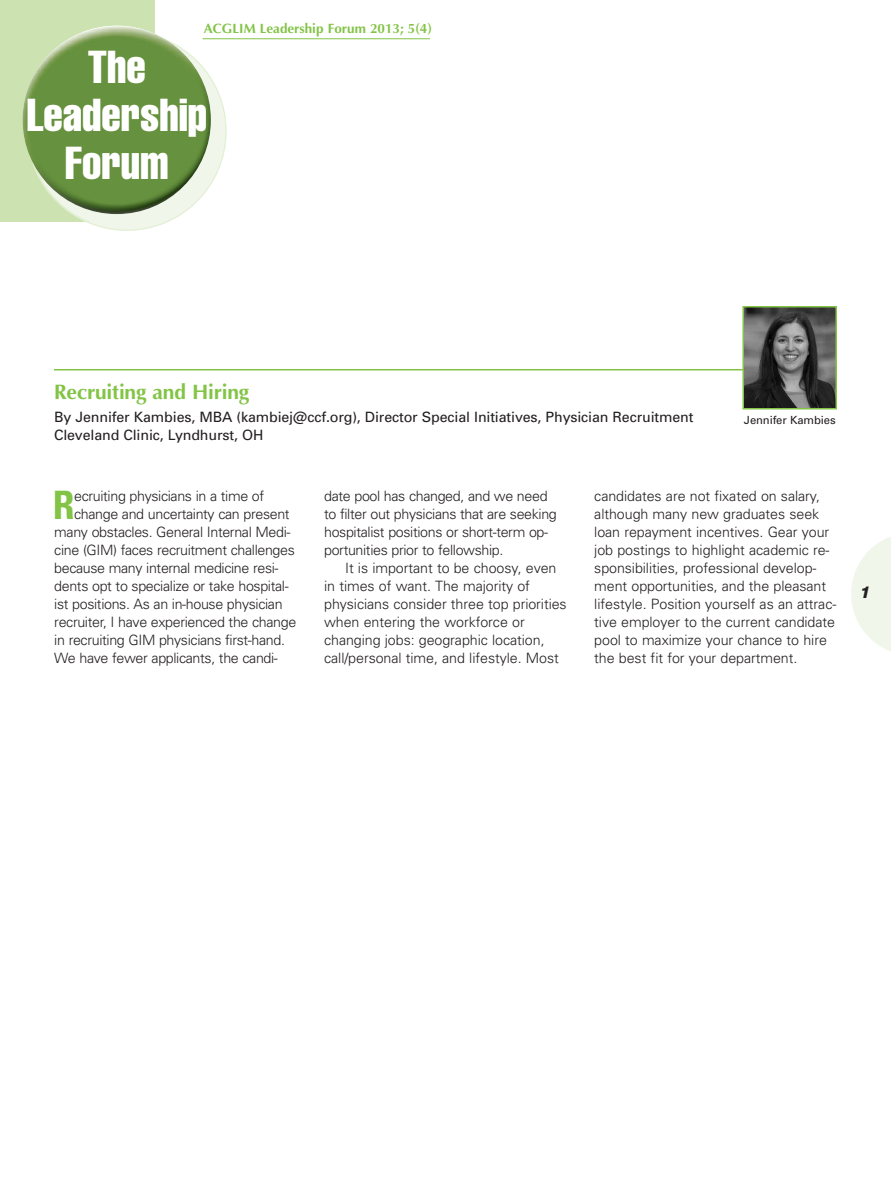
<style>
.page{position:relative;width:891px;height:1188px;background:#fff}
.page>*{position:absolute;margin:0;border:0;box-sizing:border-box;transform-origin:0 0}
.t1{font:extra-condensed 45.3px/48.3px "Helvetica";color:#fff;text-align:center}
.t2{font:700 condensed 39.15px "Univers";color:#83c447}
.t3{font:700 21px "Optima";letter-spacing:-.01em;color:#83c447}
.t4{font:italic 800 16.5px "Helvetica Neue";color:#231f20}
.t5{font:300 14.25px/18px "Univers";letter-spacing:-.005em;color:#231f20}
.t6{font:300 14.25px/18px "Univers";letter-spacing:-.025em;color:#231f20}
.t7{font:14.25px/18px "Univers";letter-spacing:-.01em;color:#231f20}
.t8{font:700 13.5px "Optima";color:#83c447}
.t9{font:11.25px "Univers";letter-spacing:-.01em;color:#231f20}
</style>
<div class="page">
<div style="left:0;top:0;width:155px;height:222px;background:#cce3b1"></div>
<svg style="left:851px;top:537px;width:40px;height:114px"></svg>
<svg style="left:27px;top:31px;width:200px;height:200px"></svg>
<hr style="left:202px;top:38px;width:228px;height:1px;background:#83c447">
<img style="left:23px;top:26px;width:188px;height:188px;border-radius:50%">
<hr style="left:54px;top:369px;width:783px;height:1px;background:#83c447">
<img style="left:745px;top:309px;width:89px;height:98px">
<div style="left:742px;top:306px;width:95px;height:104px;border:2px solid #83c447"></div>
<p class="t8" style="left:204px;top:20px;width:230px">ACGLIM Leadership Forum 2013; 5(4)</p>
<h1 class="t1" style="left:27px;top:45px;width:182px">The<br>Leadership<br>Forum</h1>
<h3 class="t3" style="left:54px;top:379px;width:197px">Recruiting and Hiring</h3>
<p class="t7" style="left:54px;top:409px;width:641px">By Jennifer Kambies, MBA (kambiej@ccf.org), Director Special Initiatives, Physician Recruitment<br>Cleveland Clinic, Lyndhurst, OH</p>
<p class="t9" style="left:744px;top:416px;width:93px">Jennifer Kambies</p>
<h2 class="t2" style="left:53px;top:491px;width:23px">R</h2>
<p class="t6" style="left:74px;top:488px;width:192px">ecruiting physicians in a time of</p>
<p class="t6" style="left:74px;top:506px;width:217px">change and uncertainty can present</p>
<p class="t6" style="left:54px;top:524px;width:238px">many obstacles. General Internal Medi-</p>
<p class="t6" style="left:54px;top:542px;width:242px">cine (GIM) faces recruitment challenges</p>
<p class="t6" style="left:54px;top:560px;width:226px">because many internal medicine resi-</p>
<p class="t6" style="left:54px;top:578px;width:236px">dents opt to specialize or take hospital-</p>
<p class="t6" style="left:54px;top:596px;width:230px">ist positions. As an in-house physician</p>
<p class="t6" style="left:54px;top:614px;width:243px">recruiter, I have experienced the change</p>
<p class="t6" style="left:54px;top:632px;width:232px">in recruiting GIM physicians first-hand.</p>
<p class="t6" style="left:54px;top:650px;width:225px">We have fewer applicants, the candi-</p>
<p class="t6" style="left:324px;top:488px;width:234px">date pool has changed, and we need to filter out physicians that are seeking hospitalist positions or short-term op&shy;portunities prior to fellowship.</p>
<p class="t5" style="left:324px;top:560px;width:244px;text-indent:21px">It is important to be choosy, even in times of want. The majority of physicians consider three top priorities when entering the workforce or changing jobs: geographic location, call/personal time, and lifestyle. Most</p>
<p class="t5" style="left:594px;top:488px;width:244px">candidates are not fixated on salary, although many new graduates seek loan repayment incentives. Gear your job postings to highlight academic re&shy;sponsibilities, professional develop&shy;ment opportunities, and the pleasant lifestyle. Position yourself as an attrac&shy;tive employer to the current candidate pool to maximize your chance to hire the best fit for your department.</p>
<p class="t4" style="left:860px;top:587px;width:12px">1</p>
</div>
